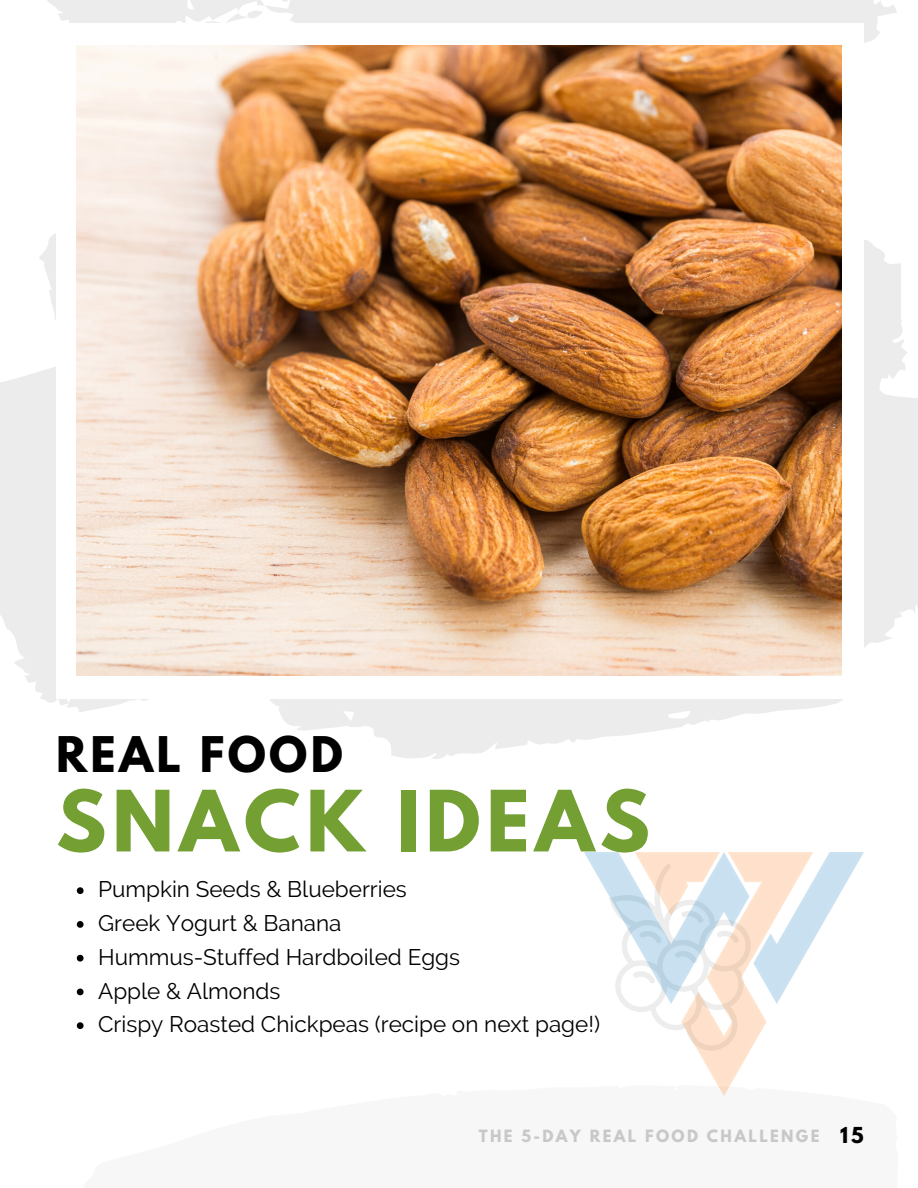
<style>
.page{position:relative;width:918px;height:1188px;background:#fff}
.page>*{position:absolute;margin:0;border:0;box-sizing:border-box;transform-origin:0 0}
.t1{font:700 74.85px "League Spartan";letter-spacing:.075em;color:#739f33}
.t2{font:700 43.5px "League Spartan";letter-spacing:.075em;color:#000}
.t3{font:22.5px/33.8px "Raleway";color:#000}
.t4{font:700 15px "League Spartan";letter-spacing:.155em;color:#c8c8c8}
.s1{font-size:19.5px;color:#000}
</style>
<div class="page">
<svg style="left:47px;top:0;width:850px;height:43px;background:#eee"></svg>
<svg style="left:191px;top:10px;width:72px;height:14px"></svg>
<svg style="left:0;top:233px;width:918px;height:526px;fill:#ededed"></svg>
<svg style="left:58px;top:699px;width:11px;height:7px"></svg>
<div style="left:56px;top:24px;width:808px;height:675px;background:#fff"></div>
<img style="left:77px;top:46px;width:765px;height:630px">
<svg style="left:77px;top:887px;width:7px;height:7px"></svg>
<svg style="left:77px;top:921px;width:7px;height:7px"></svg>
<svg style="left:77px;top:955px;width:7px;height:7px"></svg>
<svg style="left:77px;top:989px;width:7px;height:6px"></svg>
<svg style="left:77px;top:1022px;width:7px;height:7px"></svg>
<img style="left:584px;top:853px;width:279px;height:243px">
<h2 class="t2" style="left:56px;top:733px;width:288px">REAL FOOD</h2>
<h1 class="t1" style="left:56px;top:784px;width:595px">SNACK IDEAS</h1>
<p class="t3" style="left:98px;top:873px;width:503px">Pumpkin Seeds &amp; Blueberries<br>Greek Yogurt &amp; Banana<br>Hummus-Stuffed Hardboiled Eggs<br>Apple &amp; Almonds<br>Crispy Roasted Chickpeas (recipe on next page!)</p>
<p class="t4" style="left:479px;top:1128px;width:386px">THE 5-DAY REAL FOOD CHALLENGE <span class="s1">15</span></p>
</div>
